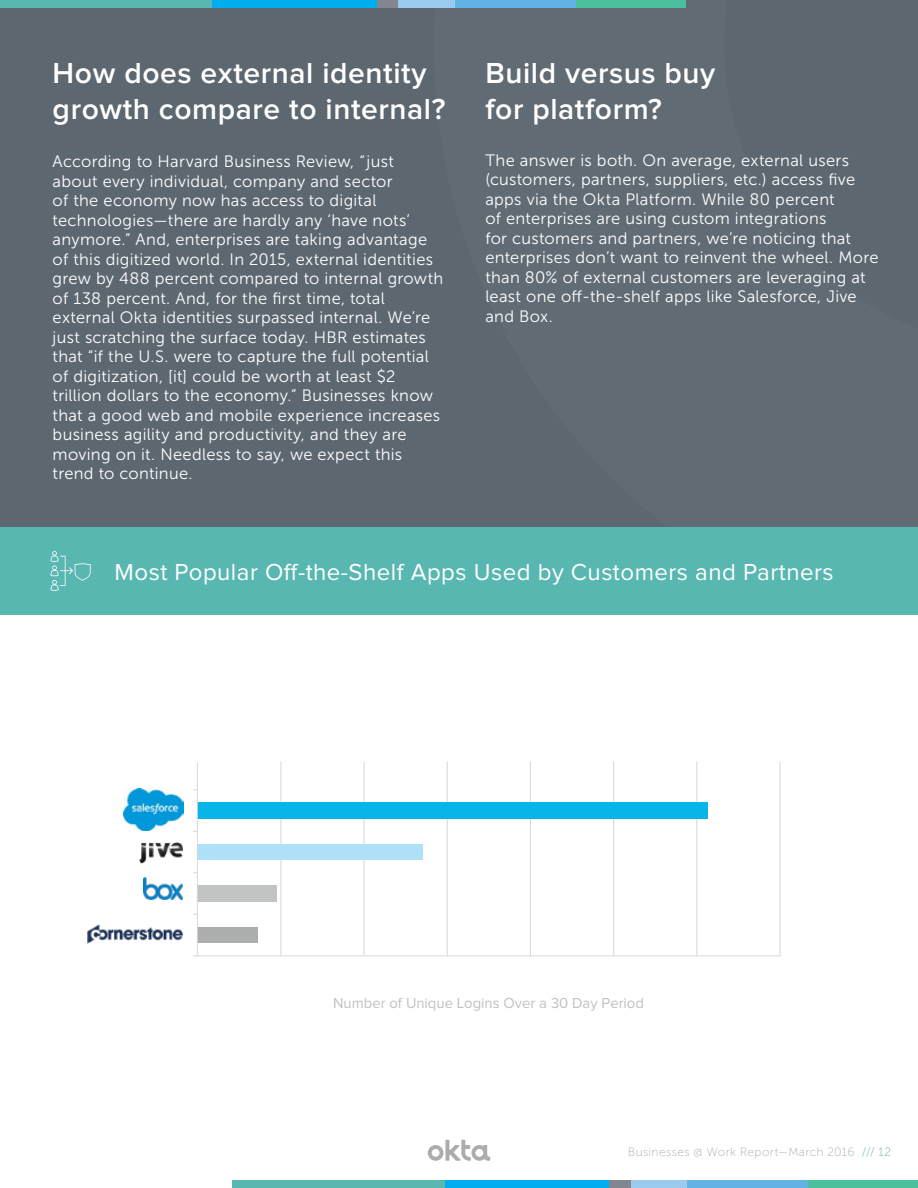
<style>
.page{position:relative;width:918px;height:1188px;background:#fff}
.page>*{position:absolute;margin:0;border:0;box-sizing:border-box;transform-origin:0 0}
.t1{font:600 30px/36px "Proxima Nova";letter-spacing:.02em;color:#fff}
.t2{font:24px "Proxima Nova";letter-spacing:.02em;color:#fff}
.t3{font:16.5px/19.5px "Museo Sans 300";letter-spacing:.02em;color:#fff}
.t4{font:15px "Proxima Nova";color:#c2c1c1}
.t5{font:12px "Museo Sans 100";letter-spacing:.035em;color:#abadab}
.s1{color:#59b7b1}
</style>
<div class="page">
<div style="left:0;top:1px;width:917px;height:526px;background:#5d6770"></div>
<hr style="left:281px;top:762px;width:1px;height:194px;background:#d7d7d7">
<hr style="left:364px;top:762px;width:1px;height:194px;background:#d7d7d7">
<hr style="left:530px;top:762px;width:1px;height:194px;background:#d7d7d7">
<hr style="left:780px;top:762px;width:1px;height:194px;background:#d7d7d7">
<hr style="left:696px;top:762px;width:1px;height:194px;background:#d7d7d7">
<hr style="left:447px;top:762px;width:1px;height:194px;background:#d7d7d7">
<hr style="left:613px;top:762px;width:1px;height:194px;background:#d7d7d7">
<div style="left:197px;top:927px;width:61px;height:16px;background:#acafae"></div>
<div style="left:197px;top:886px;width:80px;height:16px;background:#c2c4c4"></div>
<div style="left:197px;top:844px;width:226px;height:16px;background:#ace1f8"></div>
<div style="left:197px;top:803px;width:511px;height:16px;background:#07b5e8"></div>
<hr style="left:197px;top:763px;width:1px;height:193px;background:#d7d7d7">
<hr style="left:197px;top:955px;width:584px;height:1px;background:#d7d7d7">
<img style="left:123px;top:789px;width:61px;height:42px">
<img style="left:140px;top:842px;width:43px;height:22px">
<img style="left:143px;top:878px;width:40px;height:21px">
<img style="left:87px;top:924px;width:97px;height:20px">
<div style="left:233px;top:1181px;width:212px;height:7px;background:#59b7b1"></div>
<div style="left:445px;top:1181px;width:165px;height:7px;background:#00aeef"></div>
<div style="left:610px;top:1181px;width:21px;height:7px;background:#82868e"></div>
<div style="left:631px;top:1181px;width:57px;height:7px;background:#9acbee"></div>
<div style="left:688px;top:1181px;width:121px;height:7px;background:#62b3e4"></div>
<div style="left:809px;top:1181px;width:109px;height:7px;background:#4cbf9c"></div>
<svg style="left:428px;top:1140px;width:62px;height:21px"></svg>
<div style="left:0;top:0;width:212px;height:7px;background:#59b7b1"></div>
<div style="left:212px;top:0;width:165px;height:7px;background:#00aeef"></div>
<div style="left:377px;top:0;width:21px;height:7px;background:#82868e"></div>
<div style="left:398px;top:0;width:57px;height:7px;background:#9acbee"></div>
<div style="left:455px;top:0;width:121px;height:7px;background:#62b3e4"></div>
<div style="left:576px;top:0;width:109px;height:7px;background:#4cbf9c"></div>
<div style="left:0;top:527px;width:918px;height:88px;background:#59b7b1"></div>
<svg style="left:50px;top:551px;width:41px;height:40px"></svg>
<h1 class="t1" style="left:53px;top:57px;width:394px">How does external identity growth compare to internal?</h1>
<h1 class="t1" style="left:485px;top:57px;width:231px">Build versus buy for platform?</h1>
<p class="t3" style="left:53px;top:152px;width:392px">According to Harvard Business Review, “just<br>about every individual, company and sector<br>of the economy now has access to digital technologies—there are hardly any ‘have nots’ anymore.” And, enterprises are taking advantage of this digitized world. In 2015, external identities grew by 488 percent compared to internal growth of 138 percent. And, for the first time, total external Okta identities surpassed internal. We’re just scratching the surface today. HBR estimates that “if the U.S. were to capture the full potential of digitization, [it] could be worth at least $2 trillion dollars to the economy.” Businesses know that a good web and mobile experience increases business agility and productivity, and they are moving on it. Needless to say, we expect this trend to continue.</p>
<p class="t3" style="left:485px;top:150px;width:395px">The answer is both. On average, external users (customers, partners, suppliers, etc.) access five apps via the Okta Platform. While 80 percent<br>of enterprises are using custom integrations<br>for customers and partners, we’re noticing that enterprises don’t want to reinvent the wheel. More than 80% of external customers are leveraging at least one off-the-shelf apps like Salesforce, Jive and Box.</p>
<h2 class="t2" style="left:115px;top:561px;width:721px">Most Popular Off-the-Shelf Apps Used by Customers and Partners</h2>
<p class="t4" style="left:333px;top:996px;width:312px">Number of Unique Logins Over a 30 Day Period</p>
<p class="t5" style="left:628px;top:1146px;width:265px">Businesses @ Work Report—March 2016 <span class="s1">/// 12</span></p>
</div>
